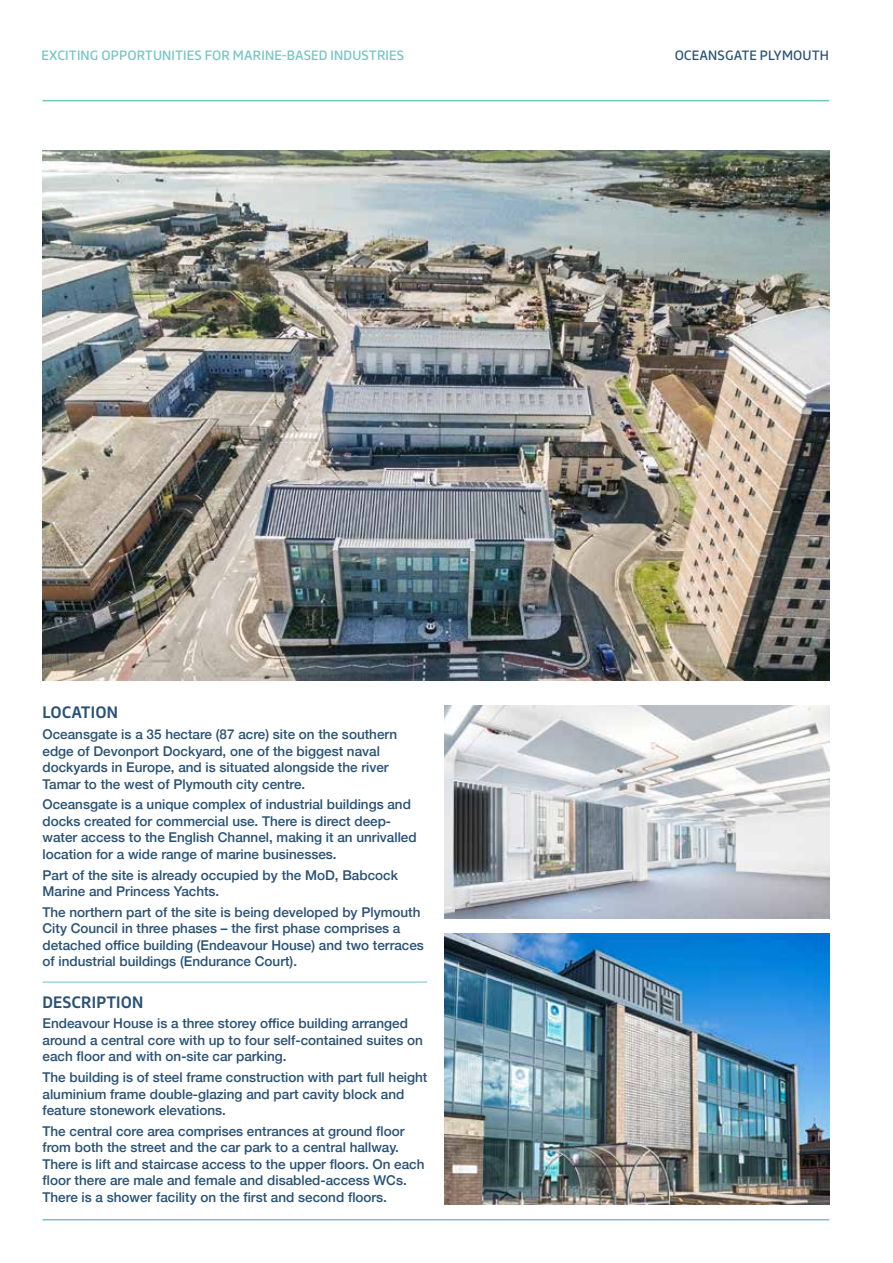
<style>
.page{position:relative;width:893px;height:1263px;background:#fff}
.page>*{position:absolute;margin:0;border:0;box-sizing:border-box;transform-origin:0 0}
.t1{font:600 16.5px "Webnar";letter-spacing:.01em;color:#285174}
.t2{font:500 13.5px/16.5px "Helvetica Neue";color:#285174}
.t3{font:500 13.5px "Webnar";letter-spacing:.01em;color:#73c4c3}
.t4{font:500 13.5px "Webnar";letter-spacing:.01em;color:#285174}
</style>
<div class="page">
<hr style="left:43px;top:100px;width:786px;height:1px;background:#73c4c3">
<hr style="left:42px;top:511px;width:285px;height:1px;background:#73c4c3">
<hr style="left:43px;top:982px;width:384px;height:1px;background:#73c4c3">
<img style="left:444px;top:706px;width:385px;height:212px">
<hr style="left:43px;top:1219px;width:786px;height:1px;background:#73c4c3">
<img style="left:43px;top:151px;width:786px;height:529px">
<img style="left:444px;top:933px;width:385px;height:271px">
<p class="t3" style="left:42px;top:45px;width:364px">EXCITING OPPORTUNITIES FOR MARINE-BASED INDUSTRIES</p>
<p class="t4" style="left:675px;top:45px;width:156px">OCEANSGATE PLYMOUTH</p>
<p class="t1" style="left:43px;top:700px;width:77px">LOCATION</p>
<p class="t2" style="left:43px;top:725px;width:356px">Oceansgate is a 35 hectare (87 acre) site on the southern edge of Devonport Dockyard, one of the biggest naval dockyards in Europe, and is situated alongside the river Tamar to the west of Plymouth city centre.</p>
<p class="t2" style="left:43px;top:795px;width:376px">Oceansgate is a unique complex of industrial buildings and docks created for commercial use. There is direct deep&shy;water access to the English Channel, making it an unrivalled location for a wide range of marine businesses.</p>
<p class="t2" style="left:43px;top:865px;width:357px">Part of the site is already occupied by the MoD, Babcock<br>Marine and Princess Yachts.</p>
<p class="t2" style="left:43px;top:903px;width:383px">The northern part of the site is being developed by Plymouth City Council in three phases – the first phase comprises a detached office building (Endeavour House) and two terraces of industrial buildings (Endurance Court).</p>
<p class="t1" style="left:43px;top:989px;width:102px">DESCRIPTION</p>
<p class="t2" style="left:43px;top:1014px;width:382px">Endeavour House is a three storey office building arranged around a central core with up to four self-contained suites on each floor and with on-site car parking.</p>
<p class="t2" style="left:43px;top:1068px;width:386px">The building is of steel frame construction with part full height aluminium frame double-glazing and part cavity block and feature stonework elevations.</p>
<p class="t2" style="left:43px;top:1122px;width:383px">The central core area comprises entrances at ground floor from both the street and the car park to a central hallway.<br>There is lift and staircase access to the upper floors. On each floor there are male and female and disabled-access WCs.<br>There is a shower facility on the first and second floors.</p>
</div>
